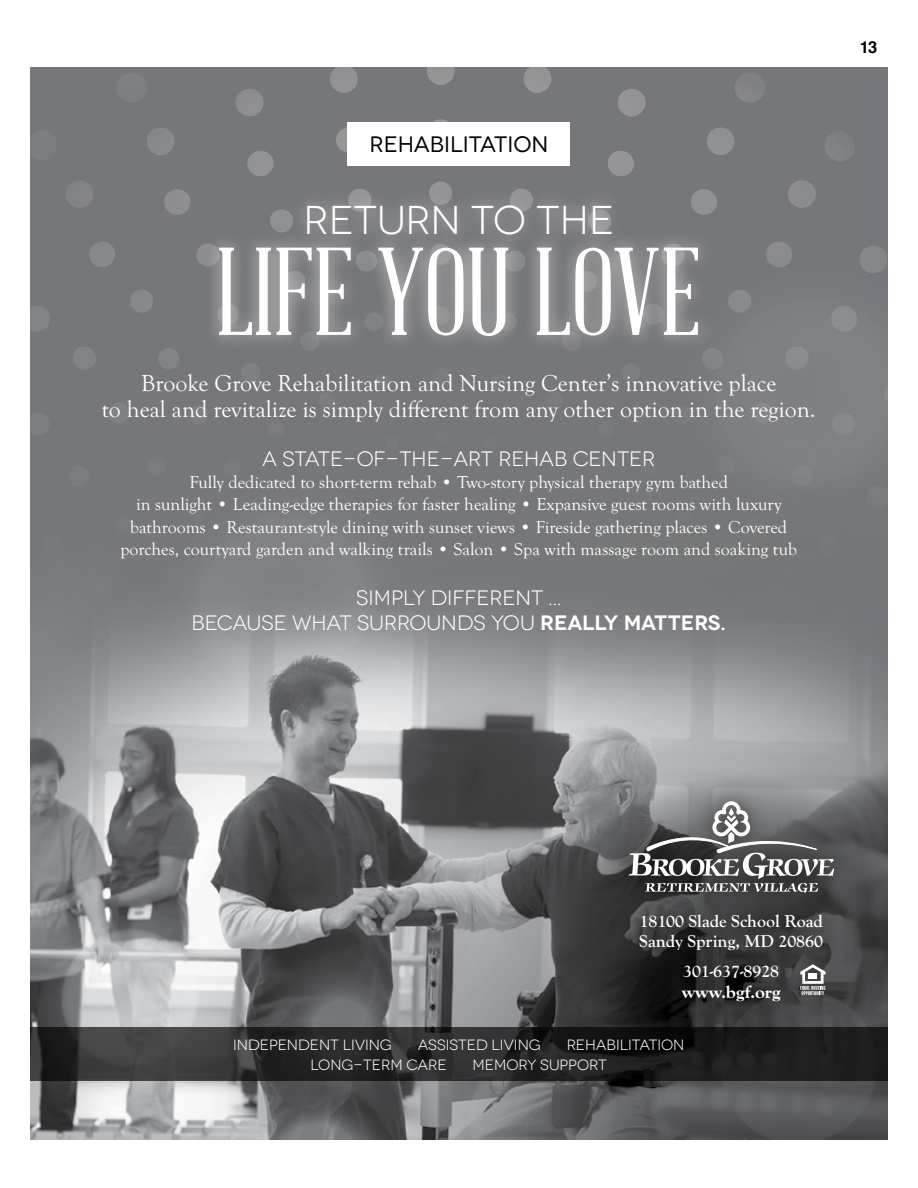
<style>
.page{position:relative;width:918px;height:1188px;background:#fff}
.page>*{position:absolute;margin:0;border:0;box-sizing:border-box;transform-origin:0 0}
.t1{font:122.1px "Abraham Lincoln";color:#fff}
.t2{font:40.2px "Novecentowide";color:#fff}
.t3{font:23.85px/26.8px "Goudy Old Sty";color:#fff;text-align:center}
.t4{font:22.35px "Novecentowide";color:#000}
.t5{font:20.85px/25.3px "Novecentowide";color:#fff;text-align:center}
.t6{font:17.85px/22.4px "Goudy Old Sty";color:#fff;text-align:center}
.t7{font:700 17.85px/20.9px "Goudy Old Sty";color:#fff}
.t8{font:700 expanded 17.85px "Goudy Old Sty";color:#fff}
.t9{font:700 16.5px "Helvetica";color:#000}
.t10{font:14.85px "Novecentowide";color:#fff}
.s1{font-weight:600}
</style>
<div class="page">
<img style="left:30px;top:68px;width:858px;height:1071px">
<svg style="left:550px;top:776px;width:338px;height:251px;background:#515254"></svg>
<svg style="left:389px;top:498px;width:14px;height:14px"></svg>
<svg style="left:433px;top:492px;width:15px;height:13px"></svg>
<svg style="left:315px;top:545px;width:14px;height:15px"></svg>
<svg style="left:349px;top:516px;width:13px;height:14px"></svg>
<svg style="left:291px;top:583px;width:13px;height:14px"></svg>
<svg style="left:278px;top:626px;width:14px;height:13px"></svg>
<svg style="left:290px;top:712px;width:15px;height:15px"></svg>
<svg style="left:278px;top:670px;width:14px;height:14px"></svg>
<svg style="left:577px;top:712px;width:14px;height:15px"></svg>
<svg style="left:589px;top:670px;width:14px;height:14px"></svg>
<svg style="left:590px;top:626px;width:13px;height:13px"></svg>
<svg style="left:553px;top:545px;width:14px;height:15px"></svg>
<svg style="left:519px;top:516px;width:14px;height:14px"></svg>
<svg style="left:577px;top:583px;width:14px;height:14px"></svg>
<svg style="left:478px;top:498px;width:14px;height:14px"></svg>
<svg style="left:384px;top:435px;width:16px;height:16px"></svg>
<svg style="left:338px;top:451px;width:15px;height:16px"></svg>
<svg style="left:433px;top:430px;width:15px;height:15px"></svg>
<svg style="left:296px;top:477px;width:16px;height:16px"></svg>
<svg style="left:235px;top:552px;width:17px;height:16px"></svg>
<svg style="left:261px;top:511px;width:17px;height:16px"></svg>
<div style="left:215px;top:648px;width:14px;height:14px;background:#a6a8ab;border-radius:50%"></div>
<svg style="left:219px;top:599px;width:16px;height:15px"></svg>
<svg style="left:235px;top:741px;width:17px;height:3px"></svg>
<svg style="left:219px;top:695px;width:16px;height:16px"></svg>
<svg style="left:630px;top:741px;width:16px;height:3px"></svg>
<svg style="left:646px;top:695px;width:16px;height:16px"></svg>
<div style="left:652px;top:648px;width:15px;height:14px;background:#8c8e91;border-radius:50%"></div>
<svg style="left:630px;top:552px;width:16px;height:16px"></svg>
<svg style="left:646px;top:599px;width:16px;height:15px"></svg>
<svg style="left:569px;top:477px;width:16px;height:16px"></svg>
<svg style="left:528px;top:451px;width:16px;height:16px"></svg>
<svg style="left:604px;top:511px;width:16px;height:16px"></svg>
<svg style="left:482px;top:435px;width:15px;height:16px"></svg>
<svg style="left:373px;top:373px;width:18px;height:19px"></svg>
<svg style="left:266px;top:420px;width:19px;height:19px"></svg>
<svg style="left:317px;top:391px;width:19px;height:19px"></svg>
<svg style="left:188px;top:506px;width:19px;height:19px"></svg>
<svg style="left:223px;top:459px;width:19px;height:19px"></svg>
<svg style="left:153px;top:617px;width:18px;height:17px"></svg>
<svg style="left:164px;top:559px;width:19px;height:19px"></svg>
<svg style="left:164px;top:731px;width:19px;height:13px"></svg>
<svg style="left:153px;top:675px;width:18px;height:18px"></svg>
<svg style="left:698px;top:731px;width:19px;height:13px"></svg>
<svg style="left:710px;top:674px;width:19px;height:19px"></svg>
<svg style="left:711px;top:617px;width:17px;height:17px"></svg>
<svg style="left:674px;top:506px;width:19px;height:19px"></svg>
<svg style="left:698px;top:559px;width:19px;height:19px"></svg>
<svg style="left:640px;top:459px;width:19px;height:19px"></svg>
<svg style="left:596px;top:420px;width:19px;height:19px"></svg>
<svg style="left:490px;top:373px;width:18px;height:19px"></svg>
<svg style="left:432px;top:367px;width:18px;height:19px"></svg>
<svg style="left:545px;top:391px;width:19px;height:19px"></svg>
<svg style="left:240px;top:362px;width:21px;height:21px"></svg>
<svg style="left:145px;top:455px;width:22px;height:22px"></svg>
<svg style="left:188px;top:404px;width:21px;height:21px"></svg>
<svg style="left:95px;top:578px;width:21px;height:21px"></svg>
<svg style="left:114px;top:514px;width:21px;height:21px"></svg>
<svg style="left:95px;top:711px;width:21px;height:20px"></svg>
<div style="left:89px;top:645px;width:19px;height:19px;background:#86888b;border-radius:50%"></div>
<svg style="left:766px;top:711px;width:21px;height:20px"></svg>
<svg style="left:766px;top:578px;width:21px;height:21px"></svg>
<div style="left:773px;top:645px;width:19px;height:19px;background:#838588;border-radius:50%"></div>
<svg style="left:714px;top:455px;width:22px;height:22px"></svg>
<svg style="left:746px;top:514px;width:22px;height:22px"></svg>
<svg style="left:620px;top:362px;width:22px;height:21px"></svg>
<svg style="left:672px;top:404px;width:21px;height:21px"></svg>
<svg style="left:106px;top:401px;width:25px;height:24px"></svg>
<svg style="left:157px;top:347px;width:24px;height:23px"></svg>
<svg style="left:41px;top:533px;width:23px;height:24px"></svg>
<svg style="left:68px;top:464px;width:23px;height:24px"></svg>
<svg style="left:30px;top:681px;width:20px;height:22px"></svg>
<svg style="left:30px;top:606px;width:20px;height:23px"></svg>
<svg style="left:831px;top:681px;width:23px;height:22px"></svg>
<svg style="left:817px;top:533px;width:24px;height:24px"></svg>
<svg style="left:831px;top:607px;width:23px;height:22px"></svg>
<svg style="left:751px;top:401px;width:24px;height:24px"></svg>
<svg style="left:790px;top:464px;width:24px;height:24px"></svg>
<svg style="left:701px;top:347px;width:23px;height:23px"></svg>
<svg style="left:347px;top:188px;width:25px;height:2px"></svg>
<svg style="left:195px;top:242px;width:9px;height:26px"></svg>
<svg style="left:128px;top:288px;width:27px;height:26px"></svg>
<svg style="left:268px;top:208px;width:24px;height:23px"></svg>
<svg style="left:71px;top:345px;width:26px;height:26px"></svg>
<svg style="left:30px;top:411px;width:21px;height:26px"></svg>
<svg style="left:886px;top:723px;width:2px;height:21px"></svg>
<svg style="left:865px;top:484px;width:23px;height:26px"></svg>
<svg style="left:886px;top:562px;width:2px;height:25px"></svg>
<svg style="left:784px;top:345px;width:26px;height:26px"></svg>
<svg style="left:727px;top:288px;width:26px;height:26px"></svg>
<svg style="left:830px;top:411px;width:27px;height:26px"></svg>
<svg style="left:509px;top:188px;width:25px;height:2px"></svg>
<svg style="left:428px;top:181px;width:25px;height:9px"></svg>
<svg style="left:335px;top:126px;width:13px;height:28px"></svg>
<svg style="left:246px;top:150px;width:28px;height:27px"></svg>
<svg style="left:162px;top:187px;width:30px;height:30px"></svg>
<svg style="left:30px;top:304px;width:22px;height:29px"></svg>
<svg style="left:87px;top:240px;width:30px;height:29px"></svg>
<svg style="left:830px;top:304px;width:29px;height:29px"></svg>
<svg style="left:882px;top:378px;width:6px;height:30px"></svg>
<svg style="left:689px;top:187px;width:30px;height:30px"></svg>
<svg style="left:765px;top:240px;width:29px;height:29px"></svg>
<svg style="left:427px;top:119px;width:27px;height:3px"></svg>
<svg style="left:606px;top:149px;width:30px;height:29px"></svg>
<svg style="left:329px;top:68px;width:30px;height:26px"></svg>
<svg style="left:426px;top:68px;width:30px;height:18px"></svg>
<svg style="left:145px;top:125px;width:31px;height:32px"></svg>
<svg style="left:234px;top:87px;width:31px;height:31px"></svg>
<svg style="left:64px;top:179px;width:31px;height:30px"></svg>
<svg style="left:858px;top:244px;width:30px;height:31px"></svg>
<svg style="left:787px;top:179px;width:31px;height:30px"></svg>
<svg style="left:705px;top:125px;width:32px;height:32px"></svg>
<svg style="left:523px;top:68px;width:30px;height:26px"></svg>
<svg style="left:616px;top:87px;width:32px;height:31px"></svg>
<svg style="left:114px;top:70px;width:35px;height:35px"></svg>
<svg style="left:30px;top:128px;width:28px;height:34px"></svg>
<svg style="left:823px;top:129px;width:34px;height:34px"></svg>
<svg style="left:733px;top:70px;width:35px;height:35px"></svg>
<div style="left:348px;top:122px;width:222px;height:44px;background:#fff"></div>
<div style="left:292px;top:190px;width:333px;height:59px;background:#fff;opacity:.6"></div>
<div style="left:204px;top:231px;width:510px;height:121px;background:#fff;opacity:.6"></div>
<div style="left:607px;top:779px;width:250px;height:244px;background:#000;opacity:.55"></div>
<svg style="left:628px;top:801px;width:206px;height:92px;background:#707172"></svg>
<svg style="left:800px;top:965px;width:26px;height:30px"></svg>
<svg style="left:30px;top:1027px;width:858px;height:54px;background:#262727"></svg>
<p class="t4" style="left:370px;top:131px;width:180px">REHABILITATION</p>
<h2 class="t2" style="left:304px;top:197px;width:312px">RETURN TO THE</h2>
<h1 class="t1" style="left:216px;top:229px;width:487px">LIFE YOU LOVE</h1>
<h3 class="t3" style="left:102px;top:370px;width:715px">Brooke Grove Rehabilitation and Nursing Center’s innovative place<br>to heal and revitalize is simply different from any other option in the region.</h3>
<p class="t5" style="left:262px;top:446px;width:394px">A STATE-OF-THE-ART REHAB CENTER</p>
<p class="t6" style="left:120px;top:471px;width:678px">Fully dedicated to short-term rehab • Two-story physical therapy gym bathed<br>in sunlight • Leading-edge therapies for faster healing • Expansive guest rooms with luxury bathrooms • Restaurant-style dining with sunset views • Fireside gathering places • Covered porches, courtyard garden and walking trails • Salon • Spa with massage room and soaking tub</p>
<p class="t5" style="left:191px;top:585px;width:536px">SIMPLY DIFFERENT ...<br>BECAUSE WHAT SURROUNDS YOU <span class="s1">REALLY MATTERS.</span></p>
<p class="t9" style="left:860px;top:34px;width:19px">13</p>
<p class="t7" style="left:639px;top:911px;width:185px">18100 Slade School Road<br>Sandy Spring, MD 20860</p>
<p class="t7" style="left:683px;top:961px;width:98px">301-637-8928</p>
<p class="t8" style="left:682px;top:982px;width:100px">www.bgf.org</p>
<p class="t10" style="left:233px;top:1037px;width:160px">INDEPENDENT LIVING</p>
<p class="t10" style="left:418px;top:1037px;width:124px">ASSISTED LIVING</p>
<p class="t10" style="left:567px;top:1037px;width:119px">REHABILITATION</p>
<p class="t10" style="left:310px;top:1056px;width:138px">LONG-TERM CARE</p>
<p class="t10" style="left:473px;top:1056px;width:136px">MEMORY SUPPORT</p>
</div>
